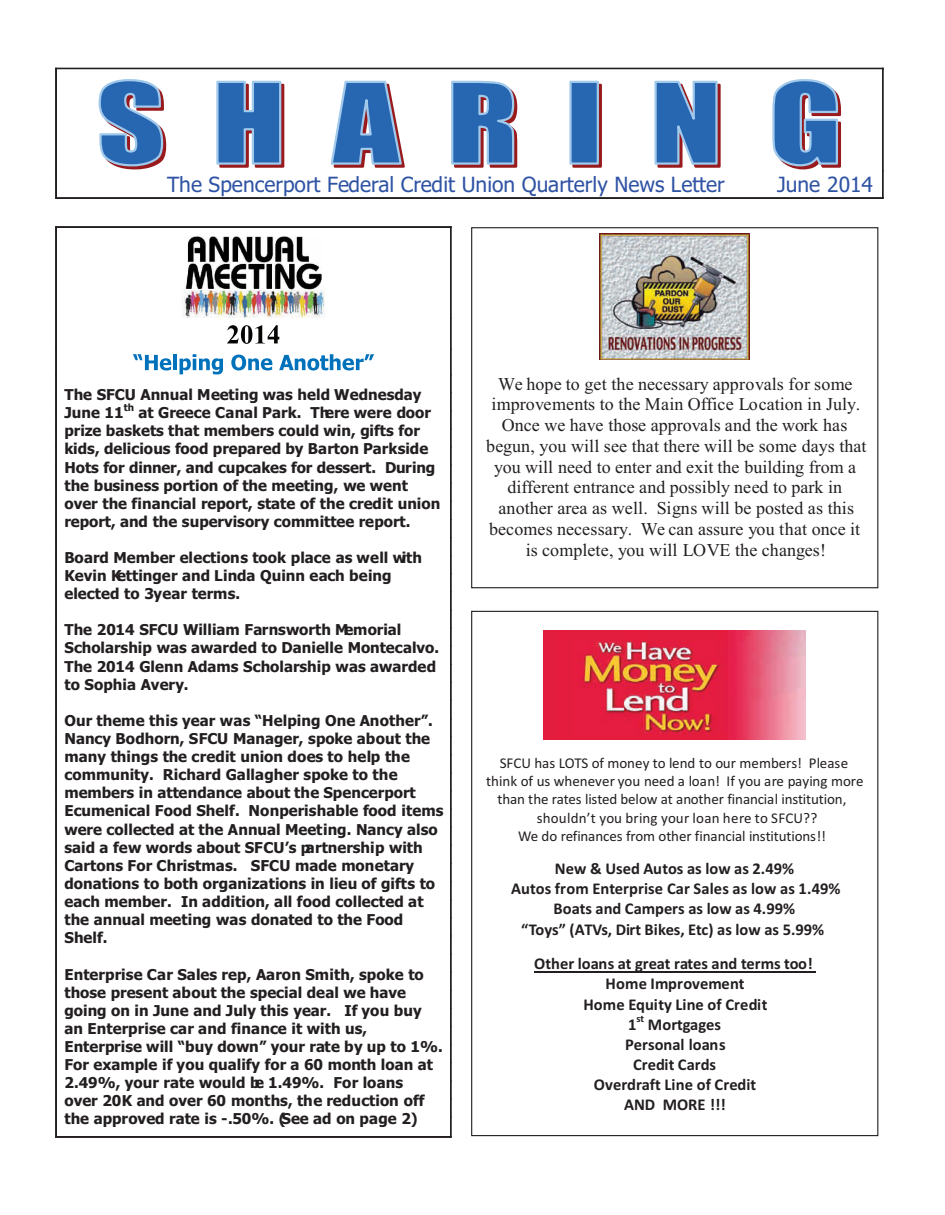
<style>
.page{position:relative;width:945px;height:1215px;background:#fff}
.page>*{position:absolute;margin:0;border:0;box-sizing:border-box;transform-origin:0 0}
.t1{font:21px "Tahoma";color:#2f53a4}
.t2{font:18px/20.9px "Times New Roman";letter-spacing:.005em;color:#231f20;text-align:center}
.t3{font:700 16.5px/20.1px "Calibri";color:#231f20;text-align:center}
.t4{font:700 15px/18.1px "Tahoma";color:#231f20}
.t5{font:15px/18.3px "Calibri";letter-spacing:-.005em;color:#231f20;text-align:center}
.t6{font:700 10.5px "Calibri";color:#231f20}
.t7{font:700 9.9px "Tahoma";color:#231f20}
</style>
<div class="page">
<svg style="left:98px;top:79px;width:69px;height:91px"></svg>
<svg style="left:216px;top:80px;width:69px;height:88px;background:#5277b0"></svg>
<svg style="left:330px;top:80px;width:75px;height:88px"></svg>
<svg style="left:451px;top:80px;width:151px;height:88px"></svg>
<svg style="left:654px;top:80px;width:67px;height:88px;background:#557bb3"></svg>
<svg style="left:772px;top:79px;width:69px;height:91px;background:#6485b7"></svg>
<hr style="left:55px;top:68px;width:829px;height:1px;background:#231f20">
<div style="left:55px;top:68px;width:2px;height:103px;background:#231f20;border:1px solid #231f20"></div>
<div style="left:882px;top:68px;width:2px;height:103px;background:#231f20;border:1px solid #231f20"></div>
<div style="left:55px;top:197px;width:829px;height:2px;background:#231f20;border:1px solid #231f20"></div>
<div style="left:55px;top:170px;width:2px;height:28px;background:#231f20;border:1px solid #231f20"></div>
<div style="left:882px;top:170px;width:2px;height:28px;background:#231f20;border:1px solid #231f20"></div>
<hr style="left:534px;top:971px;width:282px;height:1px;background:#231f20">
<svg style="left:55px;top:226px;width:397px;height:912px"></svg>
<div style="left:471px;top:227px;width:407px;height:361px;border:1px solid #231f20"></div>
<img style="left:600px;top:233px;width:149px;height:127px">
<img style="left:544px;top:631px;width:261px;height:109px">
<img style="left:185px;top:236px;width:136px;height:53px">
<h1 class="t1" style="left:167px;top:176px;width:559px">The Spencerport Federal Credit Union Quarterly News Letter</h1>
<h1 class="t1" style="left:777px;top:176px;width:97px">June 2014</h1>
<p class="t4" style="left:64px;top:387px;width:359px">The SFCU Annual Meeting was held Wednesday<br>June 11</p>
<p class="t7" style="left:124px;top:404px;width:12px">th</p>
<p class="t4" style="left:64px;top:405px;width:377px;text-indent:74px">at Greece Canal Park. There were door prize baskets that members could win, gifts for kids, delicious food prepared by Barton Parkside Hots for dinner, and cupcakes for dessert. During the business portion of the meeting, we went over the financial report, state of the credit union report, and the s upervisory committee report.</p>
<p class="t4" style="left:64px;top:550px;width:359px">Board Member elections took place a s well with<br>Kevin Kettinger and Linda Quinn each being elected to 3year terms.</p>
<p class="t4" style="left:64px;top:622px;width:376px">The 2014 S FCU William Farnsworth Memorial Scholarship was awarded to Danielle Montecalvo.<br>The 2014 Glenn Adams Scholarship was awarded to Sophia Avery.</p>
<p class="t4" style="left:64px;top:713px;width:381px">Our theme this year was “Helping One Another”.<br>Nancy Bodhorn, SFCU Manager, spoke about the many things the credit union does to help the community. Richard Gallagher spoke to the members in attendance about the Spencerport Ecumenical Food Shelf. Nonperishable food items were collected at the Annual Meeting. Nancy also said a few words about SFCU’s partnership with Cartons For Christmas. SFCU made monetary donations to both organizations in lieu of gifts to each member. In addition, all food collected at the annual meeting was donated to the Food Shelf.</p>
<p class="t4" style="left:64px;top:966px;width:380px">Enterprise Car Sales rep, Aaron Smith, spoke to those present about the special deal we have going on in June and July this year. If you buy an Enterprise car and finance it with us, Enterprise will “buy down” your rate by up to 1%.<br>For example if you qualify for a 60 month loan at 2.49%, your rate would be 1.49%. For loans<br>over 20K and over 60 months, the reduction off the approved rate is -.50%. (See ad on page 2)</p>
<p class="t2" style="left:486px;top:375px;width:382px">We hope to get the necessary approvals for some improvements to the Main Office Location in July.<br>Once we have those approvals and the work has begun, you will see that there will be some days that you will ne ed to enter and exit the building from a different entrance and possibly need to park in another area as well. Signs will be posted as this becomes necessary. We can assure you that once it is complete, you will LOVE the changes!</p>
<p class="t5" style="left:486px;top:755px;width:379px">SFCU has LOTS of money to lend to our members! Please think of us whenever you need a loan! If you are paying more than the rates listed below at another financial institution, shouldn’t you bring your loan here to SFCU??<br>We do refinances from other financial institutions!!</p>
<p class="t3" style="left:511px;top:860px;width:331px">New &amp; Used Autos as low as 2.49%<br>Autos from Enterprise Car Sales as low as 1.49% Boats and Campers as low as 4.99%<br>“Toys” (ATVs, Dirt Bikes, Etc) as low as 5.99%</p>
<p class="t3" style="left:534px;top:955px;width:280px">Other loans at great rates and terms too!</p>
<p class="t3" style="left:606px;top:975px;width:141px">Home Improvement</p>
<p class="t3" style="left:583px;top:995px;width:186px">Home Equity Line of Credit</p>
<p class="t3" style="left:628px;top:1016px;width:10px">1</p>
<p class="t6" style="left:637px;top:1015px;width:9px">st</p>
<p class="t3" style="left:648px;top:1016px;width:75px">Mortgages</p>
<p class="t3" style="left:625px;top:1036px;width:102px">Personal loans</p>
<p class="t3" style="left:633px;top:1056px;width:84px">Credit Cards</p>
<p class="t3" style="left:594px;top:1076px;width:164px">Overdraft Line of Credit</p>
<p class="t3" style="left:624px;top:1096px;width:103px">AND MORE !!!</p>
</div>
